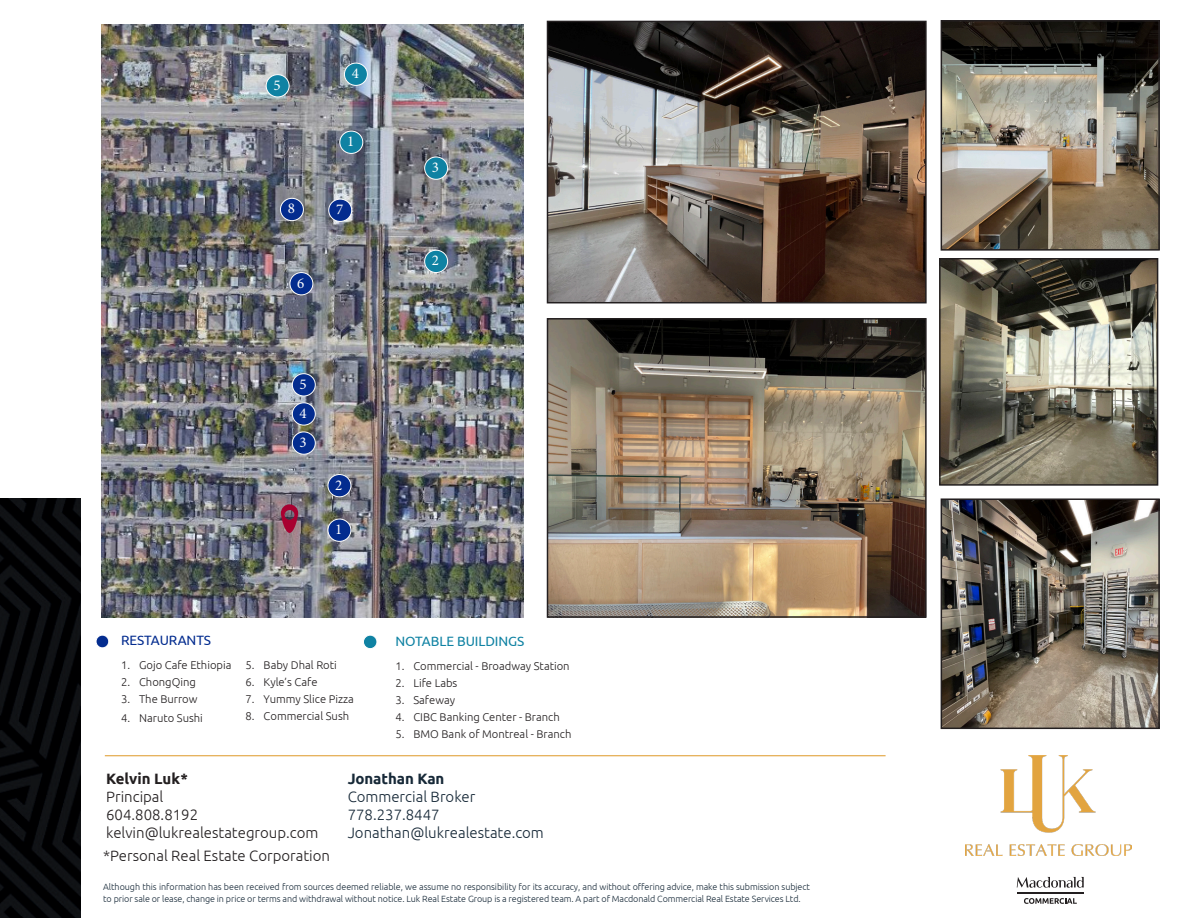
<style>
.page{position:relative;width:1188px;height:918px;background:#fff}
.page>*{position:absolute;margin:0;border:0;box-sizing:border-box;transform-origin:0 0}
.t1{font:300 15px "Ubuntu";color:#231f20}
.t2{font:300 15px "Ubuntu";color:#172938}
.t3{font:15px "Minion Pro";color:#fff}
.t4{font:700 15px "Ubuntu";letter-spacing:-.005em;color:#172938}
.t5{font:700 15px "Ubuntu";color:#231f20}
.t6{font:13.5px "Ubuntu";letter-spacing:-.005em;color:#0f82a3}
.t7{font:13.5px "Ubuntu";letter-spacing:-.005em;color:#032c8f}
.t8{font:300 11.25px "Ubuntu";color:#231f20}
.t9{font:300 9px/12px "Ubuntu";letter-spacing:-.01em;color:#172938}
</style>
<div class="page">
<img style="left:101px;top:25px;width:422px;height:593px">
<img style="left:0;top:498px;width:81px;height:420px">
<svg style="left:1017px;top:877px;width:67px;height:11px"></svg>
<hr style="left:1017px;top:892px;width:67px;height:2px;background:#231f20">
<svg style="left:1024px;top:898px;width:53px;height:6px"></svg>
<hr style="left:105px;top:755px;width:781px;height:1px;background:#e2a43f">
<img style="left:966px;top:756px;width:166px;height:100px">
<svg style="left:281px;top:504px;width:17px;height:29px"></svg>
<div style="left:96px;top:635px;width:13px;height:13px;background:#032c8f;border-radius:50%"></div>
<div style="left:96px;top:635px;width:13px;height:13px;border:1px solid #fff;border-radius:50%"></div>
<div style="left:363px;top:635px;width:14px;height:14px;background:#0f82a3;border-radius:50%"></div>
<div style="left:363px;top:635px;width:14px;height:14px;border:1px solid #fff;border-radius:50%"></div>
<div style="left:328px;top:519px;width:23px;height:22px;background:#032c8f;border-radius:50%"></div>
<div style="left:328px;top:519px;width:23px;height:23px;border:1px solid #fff;border-radius:50%"></div>
<div style="left:328px;top:475px;width:23px;height:22px;background:#032c8f;border-radius:50%"></div>
<div style="left:328px;top:474px;width:23px;height:23px;border:1px solid #fff;border-radius:50%"></div>
<div style="left:292px;top:432px;width:23px;height:22px;background:#032c8f;border-radius:50%"></div>
<div style="left:292px;top:432px;width:24px;height:23px;border:1px solid #fff;border-radius:50%"></div>
<div style="left:292px;top:403px;width:23px;height:22px;background:#032c8f;border-radius:50%"></div>
<div style="left:292px;top:402px;width:24px;height:24px;border:1px solid #fff;border-radius:50%"></div>
<div style="left:292px;top:374px;width:23px;height:22px;background:#032c8f;border-radius:50%"></div>
<div style="left:292px;top:373px;width:24px;height:23px;border:1px solid #fff;border-radius:50%"></div>
<div style="left:290px;top:273px;width:23px;height:22px;background:#032c8f;border-radius:50%"></div>
<div style="left:290px;top:272px;width:23px;height:23px;border:1px solid #fff;border-radius:50%"></div>
<div style="left:329px;top:199px;width:23px;height:22px;background:#032c8f;border-radius:50%"></div>
<div style="left:328px;top:199px;width:24px;height:23px;border:1px solid #fff;border-radius:50%"></div>
<div style="left:280px;top:198px;width:23px;height:23px;background:#032c8f;border-radius:50%"></div>
<div style="left:280px;top:198px;width:24px;height:23px;border:1px solid #fff;border-radius:50%"></div>
<div style="left:344px;top:63px;width:23px;height:22px;background:#0f82a3;border-radius:50%"></div>
<div style="left:344px;top:63px;width:24px;height:23px;border:1px solid #fff;border-radius:50%"></div>
<div style="left:425px;top:250px;width:23px;height:23px;background:#0f82a3;border-radius:50%"></div>
<div style="left:424px;top:250px;width:24px;height:23px;border:1px solid #fff;border-radius:50%"></div>
<div style="left:425px;top:157px;width:23px;height:22px;background:#0f82a3;border-radius:50%"></div>
<div style="left:424px;top:157px;width:24px;height:23px;border:1px solid #fff;border-radius:50%"></div>
<div style="left:340px;top:131px;width:23px;height:22px;background:#0f82a3;border-radius:50%"></div>
<div style="left:339px;top:131px;width:24px;height:23px;border:1px solid #fff;border-radius:50%"></div>
<div style="left:266px;top:75px;width:23px;height:22px;background:#0f82a3;border-radius:50%"></div>
<div style="left:266px;top:74px;width:24px;height:23px;border:1px solid #fff;border-radius:50%"></div>
<img style="left:550px;top:24px;width:374px;height:276px">
<div style="left:547px;top:21px;width:380px;height:282px;border:2px solid #231f20"></div>
<img style="left:550px;top:321px;width:374px;height:294px">
<div style="left:547px;top:318px;width:380px;height:300px;border:2px solid #231f20"></div>
<img style="left:944px;top:501px;width:213px;height:225px">
<div style="left:941px;top:498px;width:219px;height:231px;border:2px solid #231f20"></div>
<img style="left:942px;top:261px;width:213px;height:222px">
<div style="left:939px;top:258px;width:219px;height:228px;border:2px solid #231f20"></div>
<img style="left:944px;top:23px;width:213px;height:225px">
<div style="left:941px;top:20px;width:219px;height:231px;border:2px solid #231f20"></div>
<p class="t3" style="left:273px;top:75px;width:9px">5</p>
<p class="t3" style="left:352px;top:63px;width:9px">4</p>
<p class="t3" style="left:347px;top:131px;width:9px">1</p>
<p class="t3" style="left:288px;top:199px;width:9px">8</p>
<p class="t3" style="left:336px;top:199px;width:9px">7</p>
<p class="t3" style="left:297px;top:273px;width:9px">6</p>
<p class="t3" style="left:300px;top:374px;width:9px">5</p>
<p class="t3" style="left:300px;top:403px;width:9px">4</p>
<p class="t3" style="left:300px;top:432px;width:9px">3</p>
<p class="t3" style="left:335px;top:475px;width:9px">2</p>
<p class="t3" style="left:335px;top:519px;width:9px">1</p>
<p class="t3" style="left:432px;top:157px;width:9px">3</p>
<p class="t3" style="left:432px;top:251px;width:9px">2</p>
<p class="t7" style="left:121px;top:633px;width:92px">RESTAURANTS</p>
<p class="t8" style="left:121px;top:658px;width:112px">1. Gojo Cafe Ethiopia</p>
<p class="t8" style="left:121px;top:675px;width:76px">2. ChongQing</p>
<p class="t8" style="left:121px;top:692px;width:78px">3. The Burrow</p>
<p class="t8" style="left:121px;top:711px;width:83px">4. Naruto Sushi</p>
<p class="t8" style="left:246px;top:658px;width:93px">5. Baby Dhal Roti</p>
<p class="t8" style="left:246px;top:675px;width:73px">6. Kyle’s Cafe</p>
<p class="t8" style="left:246px;top:692px;width:110px">7. Yummy Slice Pizza</p>
<p class="t8" style="left:246px;top:709px;width:105px">8. Commercial Sush</p>
<p class="t6" style="left:395px;top:633px;width:131px">NOTABLE BUILDINGS</p>
<p class="t8" style="left:395px;top:659px;width:176px">1. Commercial - Broadway Station</p>
<p class="t8" style="left:395px;top:676px;width:64px">2. Life Labs</p>
<p class="t8" style="left:395px;top:693px;width:61px">3. Safeway</p>
<p class="t8" style="left:395px;top:710px;width:166px">4. CIBC Banking Center - Branch</p>
<p class="t8" style="left:395px;top:727px;width:178px">5. BMO Bank of Montreal - Branch</p>
<p class="t5" style="left:106px;top:769px;width:83px">Kelvin Luk*</p>
<p class="t1" style="left:106px;top:787px;width:59px">Principal</p>
<p class="t1" style="left:106px;top:805px;width:93px">604.808.8192</p>
<p class="t1" style="left:106px;top:823px;width:214px">kelvin@lukrealestategroup.com</p>
<p class="t1" style="left:103px;top:847px;width:228px">*Personal Real Estate Corporation</p>
<p class="t4" style="left:348px;top:769px;width:98px">Jonathan Kan</p>
<p class="t2" style="left:348px;top:787px;width:129px">Commercial Broker</p>
<p class="t2" style="left:348px;top:805px;width:93px">778.237.8447</p>
<p class="t2" style="left:348px;top:823px;width:198px">Jonathan@lukrealestate.com</p>
<p class="t9" style="left:103px;top:881px;width:708px">Although this information has been received from sources deemed reliable, we assume no responsibility for its accuracy, and without offering advice, make this submission subject to prior sale or lease, change in price or terms and withdrawal without notice. Luk Real Estate Group is a registered team. A part of Macdonald Commercial Real Estate Services Ltd.</p>
</div>
